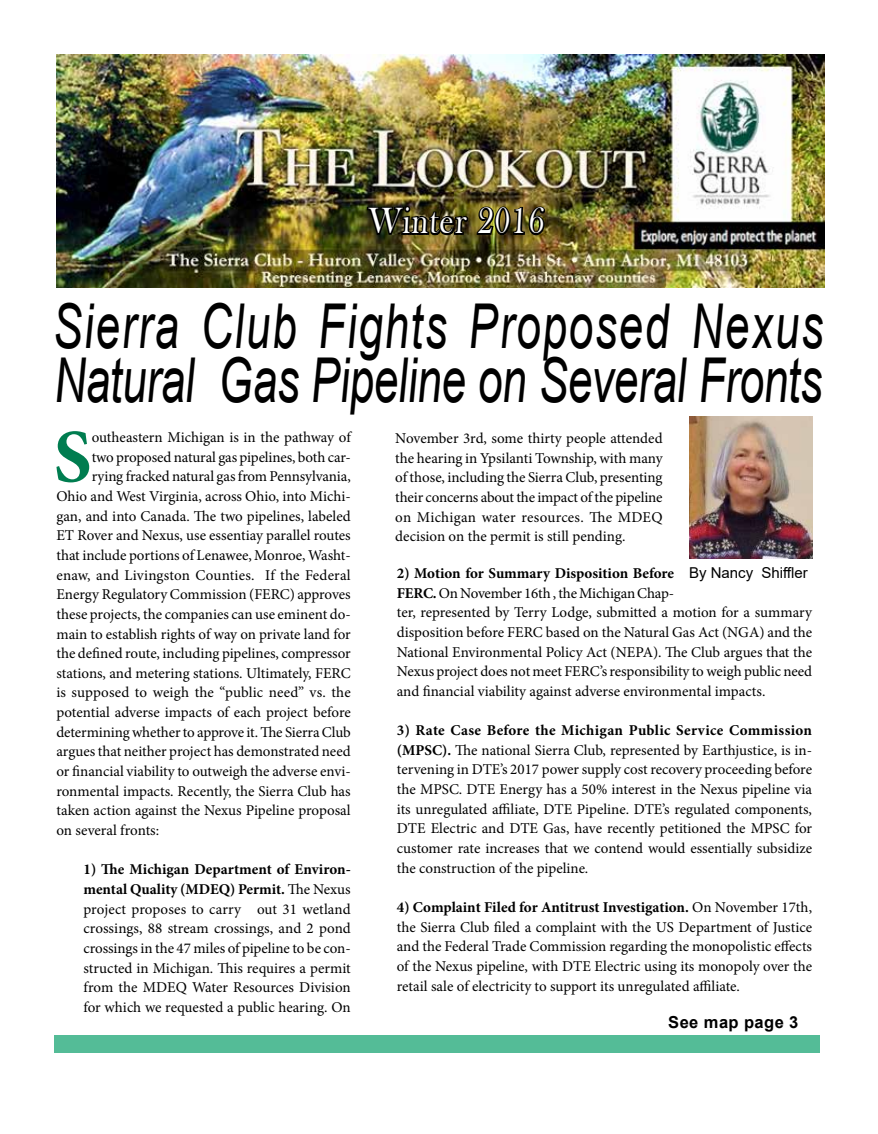
<style>
.page{position:relative;width:878px;height:1134px;background:#fff}
.page>*{position:absolute;margin:0;border:0;box-sizing:border-box;transform-origin:0 0}
.t1{font:700 75.45px "Minion Pro";color:#007d50}
.t2{font:italic 61.8px/54px "Arial";letter-spacing:.01em;color:#000;scale:.72 1}
.t3{font:37.5px "Bask Old Face";color:#fff;scale:.84 1}
.t4{font:700 16.5px "Arial";letter-spacing:.025em;color:#000}
.t5{font:15px/19.6px "Minion Pro";letter-spacing:-.005em;color:#000;text-align:justify}
.t6{font:15px "Arial";color:#000}
.s1{font-weight:700}
</style>
<div class="page">
<div style="left:54px;top:1036px;width:765px;height:17px;background:#54bc97"></div>
<img style="left:56px;top:54px;width:768px;height:234px">
<img style="left:365px;top:100px;width:182px;height:188px">
<img style="left:689px;top:416px;width:123px;height:142px">
<h3 class="t3" style="left:367px;top:200px;width:214px">Winter 2016</h3>
<h2 class="t2" style="left:54px;top:301px;width:1077px">Sierra Club Fights Proposed Nexus<br>Natural Gas Pipeline on Several Fronts</h2>
<p class="t5" style="left:395px;top:428px;width:269px">November 3rd, some thirty people attended the hearing in Ypsilanti Township, with many of those, including the Sierra Club, presenting their concerns about the impact of the pipeline on Michigan water resources. The MDEQ decision on the permit is still pending.</p>
<p class="t5" style="left:397px;top:563px;width:417px;text-align:left"><span class="s1">2) Motion for Summary Disposition Before<br>FERC.</span> On November 16th , the Michigan Chap-<br>ter, represented by Terry Lodge, submitted a motion for a summary disposition before FERC based on the Natural Gas Act (NGA) and the National Environmental Policy Act (NEPA). The Club argues that the Nexus project does not meet FERC’s responsibility to weigh public need and financial viability against adverse environmental impacts.</p>
<p class="t5" style="left:397px;top:721px;width:417px"><span class="s1">3) Rate Case Before the Michigan Public Service Commission (MPSC).</span> The national Sierra Club, represented by Earthjustice, is in&shy;tervening in DTE’s 2017 power supply cost recovery proceeding before the MPSC. DTE Energy has a 50% interest in the Nexus pipeline via its unregulated affiliate, DTE Pipeline. DTE’s regulated components, DTE Electric and DTE Gas, have recently petitioned the MPSC for customer rate increases that we contend would essentially subsidize the construction of the pipeline.</p>
<p class="t5" style="left:397px;top:897px;width:417px"><span class="s1">4) Complaint Filed for Antitrust Investigation.</span> On November 17th, the Sierra Club filed a complaint with the US Department of Justice and the Federal Trade Commission regarding the monopolistic effects of the Nexus pipeline, with DTE Electric using its monopoly over the retail sale of electricity to support its unregulated affiliate.</p>
<p class="t4" style="left:668px;top:1011px;width:132px">See map page 3</p>
<h1 class="t1" style="left:54px;top:404px;width:40px">S</h1>
<p class="t5" style="left:92px;top:427px;width:260px">outheastern Michigan is in the pathway of</p>
<p class="t5" style="left:92px;top:447px;width:260px">two proposed natural gas pipelines, both car-</p>
<p class="t5" style="left:92px;top:467px;width:260px">rying fracked natural gas from Pennsylvania,</p>
<p class="t5" style="left:56px;top:486px;width:296px">Ohio and West Virginia, across Ohio, into Michi-</p>
<p class="t5" style="left:56px;top:506px;width:296px">gan, and into Canada. The two pipelines, labeled</p>
<p class="t5" style="left:56px;top:526px;width:296px">ET Rover and Nexus, use essentiay parallel routes</p>
<p class="t5" style="left:56px;top:545px;width:296px">that include portions of Lenawee, Monroe, Washt-</p>
<p class="t5" style="left:56px;top:565px;width:296px">enaw, and Livingston Counties. If the Federal</p>
<p class="t5" style="left:56px;top:585px;width:296px">Energy Regulatory Commission (FERC) approves</p>
<p class="t5" style="left:56px;top:604px;width:296px">these projects, the companies can use eminent do-</p>
<p class="t5" style="left:56px;top:624px;width:296px">main to establish rights of way on private land for</p>
<p class="t5" style="left:56px;top:644px;width:296px">the defined route, including pipelines, compressor</p>
<p class="t5" style="left:56px;top:663px;width:296px">stations, and metering stations. Ultimately, FERC</p>
<p class="t5" style="left:56px;top:683px;width:296px">is supposed to weigh the “public need” vs. the</p>
<p class="t5" style="left:56px;top:703px;width:296px">potential adverse impacts of each project before</p>
<p class="t5" style="left:56px;top:722px;width:296px">determining whether to approve it. The Sierra Club</p>
<p class="t5" style="left:56px;top:742px;width:296px">argues that neither project has demonstrated need</p>
<p class="t5" style="left:56px;top:762px;width:296px">or financial viability to outweigh the adverse envi-</p>
<p class="t5" style="left:56px;top:781px;width:296px">ronmental impacts. Recently, the Sierra Club has</p>
<p class="t5" style="left:56px;top:801px;width:296px">taken action against the Nexus Pipeline proposal</p>
<p class="t5" style="left:56px;top:820px;width:104px">on several fronts:</p>
<p class="t5" style="left:83px;top:860px;width:269px"><span class="s1">1) The Michigan Department of Environ&shy;mental Quality (MDEQ) Permit.</span> The Nexus project proposes to carry out 31 wetland crossings, 88 stream crossings, and 2 pond crossings in the 47 miles of pipeline to be con&shy;structed in Michigan. This requires a permit from the MDEQ Water Resources Division for which we requested a public hearing. On</p>
<p class="t6" style="left:689px;top:562px;width:120px">By Nancy Shiffler</p>
</div>
